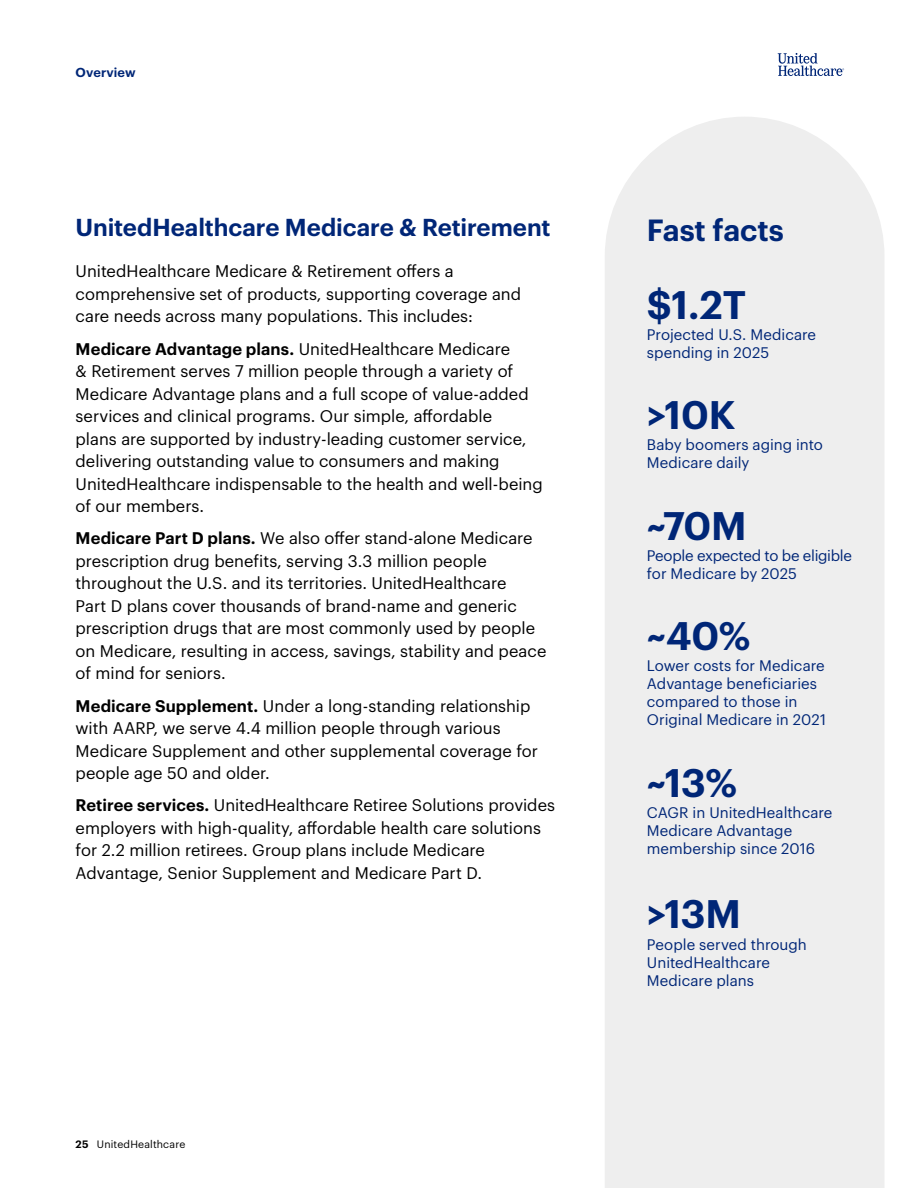
<style>
.page{position:relative;width:918px;height:1188px;background:#fff}
.page>*{position:absolute;margin:0;border:0;box-sizing:border-box;transform-origin:0 0}
.t1{font:600 39px "Graphik";letter-spacing:-.005em;color:#002677}
.t2{font:600 30px "Graphik";letter-spacing:-.005em;color:#002677}
.t3{font:600 24px "Graphik";letter-spacing:-.005em;color:#002677}
.t4{font:16.5px/22.5px "Graphik";color:#000}
.t5{font:15px/18px "Graphik";color:#002677}
.t6{font:600 12.75px "Graphik";letter-spacing:.01em;color:#002677}
.t7{font:10.5px "Graphik";letter-spacing:.015em;color:#000}
.s1{font-weight:600}
</style>
<div class="page">
<svg style="left:778px;top:53px;width:66px;height:23px"></svg>
<div style="left:605px;top:117px;width:279px;height:1071px;background:#eee"></div>
<p class="t6" style="left:76px;top:62px;width:62px">Overview</p>
<h3 class="t3" style="left:76px;top:209px;width:476px">UnitedHealthcare Medicare &amp; Retirement</h3>
<p class="t4" style="left:76px;top:259px;width:447px">UnitedHealthcare Medicare &amp; Retirement offers a comprehensive set of products, supporting coverage and care needs across many populations. This includes:</p>
<p class="t4" style="left:76px;top:336px;width:469px"><span class="s1">Medicare Advantage plans.</span> UnitedHealthcare Medicare<br>&amp; Retirement serves 7 million people through a variety of Medicare Advantage plans and a full scope of value-added services and clinical programs. Our simple, affordable<br>plans are supported by industry-leading customer service, delivering outstanding value to consumers and making UnitedHealthcare indispensable to the health and well-being of our members.</p>
<p class="t4" style="left:76px;top:526px;width:472px"><span class="s1">Medicare Part D plans.</span> We also offer stand-alone Medicare prescription drug benefits, serving 3.3 million people throughout the U.S. and its territories. UnitedHealthcare<br>Part D plans cover thousands of brand-name and generic prescription drugs that are most commonly used by people on Medicare, resulting in access, savings, stability and peace of mind for seniors.</p>
<p class="t4" style="left:76px;top:693px;width:464px"><span class="s1">Medicare Supplement.</span> Under a long-standing relationship with AARP, we serve 4.4 million people through various Medicare Supplement and other supplemental coverage for people age 50 and older.</p>
<p class="t4" style="left:76px;top:793px;width:481px"><span class="s1">Retiree services.</span> UnitedHealthcare Retiree Solutions provides employers with high-quality, affordable health care solutions for 2.2 million retirees. Group plans include Medicare Advantage, Senior Supplement and Medicare Part D.</p>
<p class="t7" style="left:76px;top:1136px;width:111px"><span class="s1">25</span> UnitedHealthcare</p>
<h2 class="t2" style="left:647px;top:207px;width:138px">Fast facts</h2>
<h1 class="t1" style="left:647px;top:275px;width:101px">$1.2T</h1>
<p class="t5" style="left:647px;top:324px;width:171px">Projected U.S. Medicare spending in 2025</p>
<h1 class="t1" style="left:647px;top:385px;width:90px">&gt;10K</h1>
<p class="t5" style="left:647px;top:435px;width:178px">Baby boomers aging into<br>Medicare daily</p>
<h1 class="t1" style="left:647px;top:496px;width:101px">~70M</h1>
<p class="t5" style="left:647px;top:545px;width:207px">People expected to be eligible for Medicare by 2025</p>
<h1 class="t1" style="left:647px;top:606px;width:105px">~40%</h1>
<p class="t5" style="left:647px;top:656px;width:181px">Lower costs for Medicare<br>Advantage beneficiaries compared to those in<br>Original Medicare in 2021</p>
<h1 class="t1" style="left:647px;top:753px;width:92px">~13%</h1>
<p class="t5" style="left:647px;top:802px;width:187px">CAGR in UnitedHealthcare<br>Medicare Advantage membership since 2016</p>
<h1 class="t1" style="left:647px;top:884px;width:96px">&gt;13M</h1>
<p class="t5" style="left:647px;top:934px;width:161px">People served through<br>UnitedHealthcare<br>Medicare plans</p>
</div>
